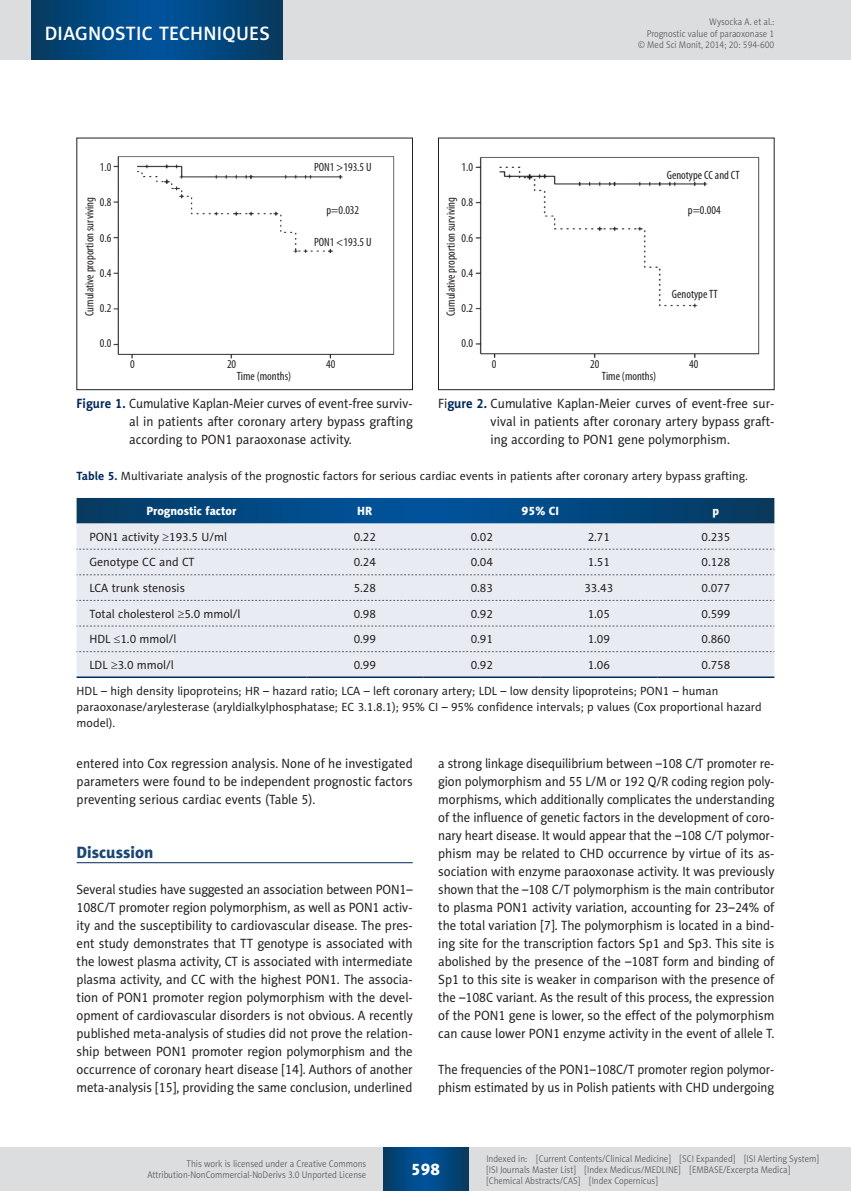
<style>
.page{position:relative;width:851px;height:1191px;background:#fff}
.page>*{position:absolute;margin:0;border:0;box-sizing:border-box;transform-origin:0 0}
.t1{font:19.5px "Naomi Sans EFN Medium";letter-spacing:.015em;color:#fff}
.MSM_Headline_1{font:16.5px "Naomi Sans EFN Heavy";color:#1a4574}
.t2{font:16.5px "Naomi Sans EFN Heavy";color:#fff}
.MSM_Body{font:13.5px/18px "Naomi Sans EFN";color:#231f20;text-align:justify;scale:.94 1}
.MSM_Body-2{font:13.5px/18px "Naomi Sans EFN";color:#231f20;text-align:justify;scale:.95 1}
.MSM_Body-3{font:13.5px/18px "Naomi Sans EFN";color:#231f20;scale:.93 1}
.MSM_Table_podpis_dol{font:12px/15.8px "Naomi Sans EFN";color:#231f20}
.MSM_Tabela_zawartosc{font:12px "Naomi Sans EFN";color:#231f20}
.t3{font:condensed 12px "Myriad Pro";color:#231f20}
.MSM_Tabela_tytul{font:12px "Naomi Sans EFN";color:#231f20}
.MSM_Tabela_Head{font:12px "Naomi Sans EFN Heavy";color:#fff}
.t4{font:9.75px/11.2px "Naomi Sans EFN Light";color:#57585a;text-align:right;scale:.9 1}
.s1{font-weight:700;color:#00295c}
</style>
<div class="page">
<hr style="left:77px;top:862px;width:335px;height:1px;background:#00295c">
<img style="left:113px;top:156px;width:282px;height:203px">
<img style="left:475px;top:157px;width:285px;height:201px">
<div style="left:438px;top:138px;width:336px;height:252px;border:1px solid #231f20"></div>
<svg style="left:77px;top:498px;width:697px;height:25px;background:#02477e"></svg>
<div style="left:77px;top:523px;width:697px;height:153px;background:#e8ebf2"></div>
<svg style="left:77px;top:549px;width:697px;height:1px"></svg>
<svg style="left:77px;top:574px;width:697px;height:1px"></svg>
<svg style="left:77px;top:600px;width:697px;height:1px"></svg>
<svg style="left:77px;top:626px;width:697px;height:1px"></svg>
<svg style="left:77px;top:651px;width:697px;height:1px"></svg>
<hr style="left:77px;top:676px;width:229px;height:2px;background:#00295c">
<hr style="left:306px;top:676px;width:117px;height:2px;background:#00295c">
<hr style="left:423px;top:676px;width:117px;height:2px;background:#00295c">
<hr style="left:540px;top:676px;width:117px;height:2px;background:#00295c">
<hr style="left:657px;top:676px;width:117px;height:2px;background:#00295c">
<div style="left:0;top:1148px;width:850px;height:43px;background:#dcdddf"></div>
<svg style="left:383px;top:1148px;width:85px;height:42px;background:#02477e"></svg>
<div style="left:0;top:0;width:850px;height:60px;background:#dcdddf"></div>
<hr style="left:850px;top:0;width:1px;height:60px;background:#dcdddf">
<svg style="left:32px;top:0;width:251px;height:60px;background:#02477e"></svg>
<h1 class="t1" style="left:45px;top:22px;width:227px">DIAGNOSTIC TECHNIQUES</h1>
<p class="t4" style="left:638px;top:16px;width:153px">Wysocka A. et al.:<br>Prognostic value of paraoxonase 1 © Med Sci Monit, 2014; 20: 594-600</p>
<p class="t3" style="left:100px;top:160px;width:13px">1.0</p>
<p class="t3" style="left:100px;top:195px;width:13px">0.8</p>
<p class="t3" style="left:100px;top:230px;width:13px">0.6</p>
<p class="t3" style="left:100px;top:265px;width:13px">0.4</p>
<p class="t3" style="left:100px;top:301px;width:13px">0.2</p>
<p class="t3" style="left:100px;top:336px;width:13px">0.0</p>
<p class="t3" style="left:82px;top:316px;width:120px;rotate:-90deg">Cumulative proportion surviving</p>
<p class="t3" style="left:314px;top:160px;width:59px">PON1 &gt;193.5 U</p>
<p class="t3" style="left:326px;top:203px;width:34px">p=0.032</p>
<p class="t3" style="left:314px;top:235px;width:59px">PON1 &lt;193.5 U</p>
<p class="t3" style="left:461px;top:160px;width:13px">1.0</p>
<p class="t3" style="left:461px;top:195px;width:13px">0.8</p>
<p class="t3" style="left:461px;top:230px;width:13px">0.6</p>
<p class="t3" style="left:461px;top:266px;width:13px">0.4</p>
<p class="t3" style="left:461px;top:301px;width:13px">0.2</p>
<p class="t3" style="left:461px;top:336px;width:13px">0.0</p>
<p class="t3" style="left:443px;top:316px;width:120px;rotate:-90deg">Cumulative proportion surviving</p>
<p class="t3" style="left:666px;top:167px;width:74px">Genotype CC and CT</p>
<p class="t3" style="left:687px;top:203px;width:34px">p=0.004</p>
<p class="t3" style="left:672px;top:287px;width:47px">Genotype TT</p>
<p class="t3" style="left:130px;top:356px;width:6px">0</p>
<p class="t3" style="left:227px;top:356px;width:11px">20</p>
<p class="t3" style="left:326px;top:356px;width:11px">40</p>
<p class="t3" style="left:491px;top:356px;width:6px">0</p>
<p class="t3" style="left:590px;top:356px;width:11px">20</p>
<p class="t3" style="left:689px;top:356px;width:11px">40</p>
<p class="t3" style="left:237px;top:369px;width:56px">Time (months)</p>
<p class="t3" style="left:602px;top:369px;width:56px">Time (months)</p>
<p class="MSM_Body" style="left:129px;top:394px;width:303px;text-indent:-53px"><span class="s1">Figure 1.</span> Cumulative Kaplan-Meier curves of event-free surviv&shy;al in patients after coronary artery bypass grafting according to PON1 paraoxonase activity.</p>
<p class="MSM_Body-2" style="left:490px;top:394px;width:300px;text-indent:-52px">Fi<span class="s1">gure 2.</span> Cumulative Kaplan-Meier curves of event-free sur&shy;vival in patients after coronary artery bypass graft&shy;ing according to PON1 gene polymorphism.</p>
<p class="MSM_Tabela_tytul" style="left:77px;top:469px;width:672px"><span class="s1">Table 5.</span> Multivariate analysis of the prognostic factors for serious cardiac events in patients after coronary artery bypass grafting.</p>
<p class="MSM_Tabela_Head" style="left:146px;top:504px;width:91px">Prognostic factor</p>
<p class="MSM_Tabela_Head" style="left:357px;top:504px;width:17px">HR</p>
<p class="MSM_Tabela_Head" style="left:521px;top:504px;width:39px">95% CI</p>
<p class="MSM_Tabela_Head" style="left:712px;top:504px;width:8px">p</p>
<p class="MSM_Tabela_zawartosc" style="left:89px;top:530px;width:139px">PON1 activity ≥193.5 U/ml</p>
<p class="MSM_Tabela_zawartosc" style="left:353px;top:530px;width:24px">0.22</p>
<p class="MSM_Tabela_zawartosc" style="left:470px;top:530px;width:24px">0.02</p>
<p class="MSM_Tabela_zawartosc" style="left:587px;top:530px;width:24px">2.71</p>
<p class="MSM_Tabela_zawartosc" style="left:701px;top:530px;width:30px">0.235</p>
<p class="MSM_Tabela_zawartosc" style="left:89px;top:555px;width:107px">Genotype CC and CT</p>
<p class="MSM_Tabela_zawartosc" style="left:353px;top:555px;width:24px">0.24</p>
<p class="MSM_Tabela_zawartosc" style="left:470px;top:555px;width:24px">0.04</p>
<p class="MSM_Tabela_zawartosc" style="left:587px;top:555px;width:24px">1.51</p>
<p class="MSM_Tabela_zawartosc" style="left:701px;top:555px;width:30px">0.128</p>
<p class="MSM_Tabela_zawartosc" style="left:89px;top:581px;width:97px">LCA trunk stenosis</p>
<p class="MSM_Tabela_zawartosc" style="left:353px;top:581px;width:24px">5.28</p>
<p class="MSM_Tabela_zawartosc" style="left:470px;top:581px;width:24px">0.83</p>
<p class="MSM_Tabela_zawartosc" style="left:584px;top:581px;width:30px">33.43</p>
<p class="MSM_Tabela_zawartosc" style="left:701px;top:581px;width:30px">0.077</p>
<p class="MSM_Tabela_zawartosc" style="left:89px;top:606px;width:152px">Total cholesterol ≥5.0 mmol/l</p>
<p class="MSM_Tabela_zawartosc" style="left:353px;top:606px;width:24px">0.98</p>
<p class="MSM_Tabela_zawartosc" style="left:470px;top:606px;width:24px">0.92</p>
<p class="MSM_Tabela_zawartosc" style="left:587px;top:606px;width:24px">1.05</p>
<p class="MSM_Tabela_zawartosc" style="left:701px;top:606px;width:30px">0.599</p>
<p class="MSM_Tabela_zawartosc" style="left:89px;top:632px;width:89px">HDL ≤1.0 mmol/l</p>
<p class="MSM_Tabela_zawartosc" style="left:353px;top:632px;width:24px">0.99</p>
<p class="MSM_Tabela_zawartosc" style="left:470px;top:632px;width:24px">0.91</p>
<p class="MSM_Tabela_zawartosc" style="left:587px;top:632px;width:24px">1.09</p>
<p class="MSM_Tabela_zawartosc" style="left:701px;top:632px;width:30px">0.860</p>
<p class="MSM_Tabela_zawartosc" style="left:89px;top:658px;width:86px">LDL ≥3.0 mmol/l</p>
<p class="MSM_Tabela_zawartosc" style="left:353px;top:658px;width:24px">0.99</p>
<p class="MSM_Tabela_zawartosc" style="left:470px;top:658px;width:24px">0.92</p>
<p class="MSM_Tabela_zawartosc" style="left:587px;top:658px;width:24px">1.06</p>
<p class="MSM_Tabela_zawartosc" style="left:701px;top:658px;width:30px">0.758</p>
<p class="MSM_Table_podpis_dol" style="left:77px;top:683px;width:686px">HDL – high density lipoproteins; HR – hazard ratio; LCA – left coronary artery; LDL – low density lipoproteins; PON1 – human paraoxonase/arylesterase (aryldialkylphosphatase; EC 3.1.8.1); 95% CI – 95% confidence intervals; p values (Cox proportional hazard model).</p>
<p class="MSM_Body-2" style="left:77px;top:754px;width:355px">entered into Cox regression analysis. None of he investigated parameters were found to be independent prognostic factors preventing serious cardiac events (Table 5).</p>
<p class="MSM_Headline_1" style="left:77px;top:842px;width:78px">Discussion</p>
<p class="MSM_Body" style="left:77px;top:880px;width:359px">Several studies have suggested an association between PON1– 108C/T promoter region polymorphism, as well as PON1 activ&shy;ity and the susceptibility to cardiovascular disease. The pres&shy;ent study demonstrates that TT genotype is associated with the lowest plasma activity, CT is associated with intermediate plasma activity, and CC with the highest PON1. The associa&shy;tion of PON1 promoter region polymorphism with the devel&shy;opment of cardiovascular disorders is not obvious. A recently published meta-analysis of studies did not prove the relation&shy;ship between PON1 promoter region polymorphism and the occurrence of coronary heart disease [14]. Authors of another meta-analysis [15], providing the same conclusion, underlined</p>
<p class="MSM_Body" style="left:438px;top:754px;width:359px">a strong linkage disequilibrium between –108 C/T promoter re&shy;gion polymorphism and 55 L/M or 192 Q/R coding region poly&shy;morphisms, which additionally complicates the understanding of the influence of genetic factors in the development of coro&shy;nary heart disease. It would appear that the –108 C/T polymor&shy;phism may be related to CHD occurrence by virtue of its as&shy;sociation with enzyme paraoxonase activity. It was previously shown that the –108 C/T polymorphism is the main contributor to plasma PON1 activity variation, accounting for 23–24% of the total variation [7]. The polymorphism is located in a bind&shy;ing site for the transcription factors Sp1 and Sp3. This site is abolished by the presence of the –108T form and binding of Sp1 to this site is weaker in comparison with the presence of the –108C variant. As the result of this process, the expression of the PON1 gene is lower, so the effect of the polymorphism can cause lower PON1 enzyme activity in the event of allele T.</p>
<p class="MSM_Body-3" style="left:438px;top:1060px;width:363px">The frequencies of the PON1–108C/T promoter region polymor&shy;phism estimated by us in Polish patients with CHD undergoing</p>
<p class="t4" style="left:147px;top:1158px;width:245px">This work is licensed under a Creative Commons<br>Attribution-NonCommercial-NoDerivs 3.0 Unported License</p>
<p class="t2" style="left:411px;top:1159px;width:30px">598</p>
<p class="t4" style="left:486px;top:1152px;width:371px;text-align:left">Indexed in: [Current Contents/Clinical Medicine] [SCI Expanded] [ISI Alerting System] [ISI Journals Master List] [Index Medicus/MEDLINE] [EMBASE/Excerpta Medica] [Chemical Abstracts/CAS] [Index Copernicus]</p>
</div>
